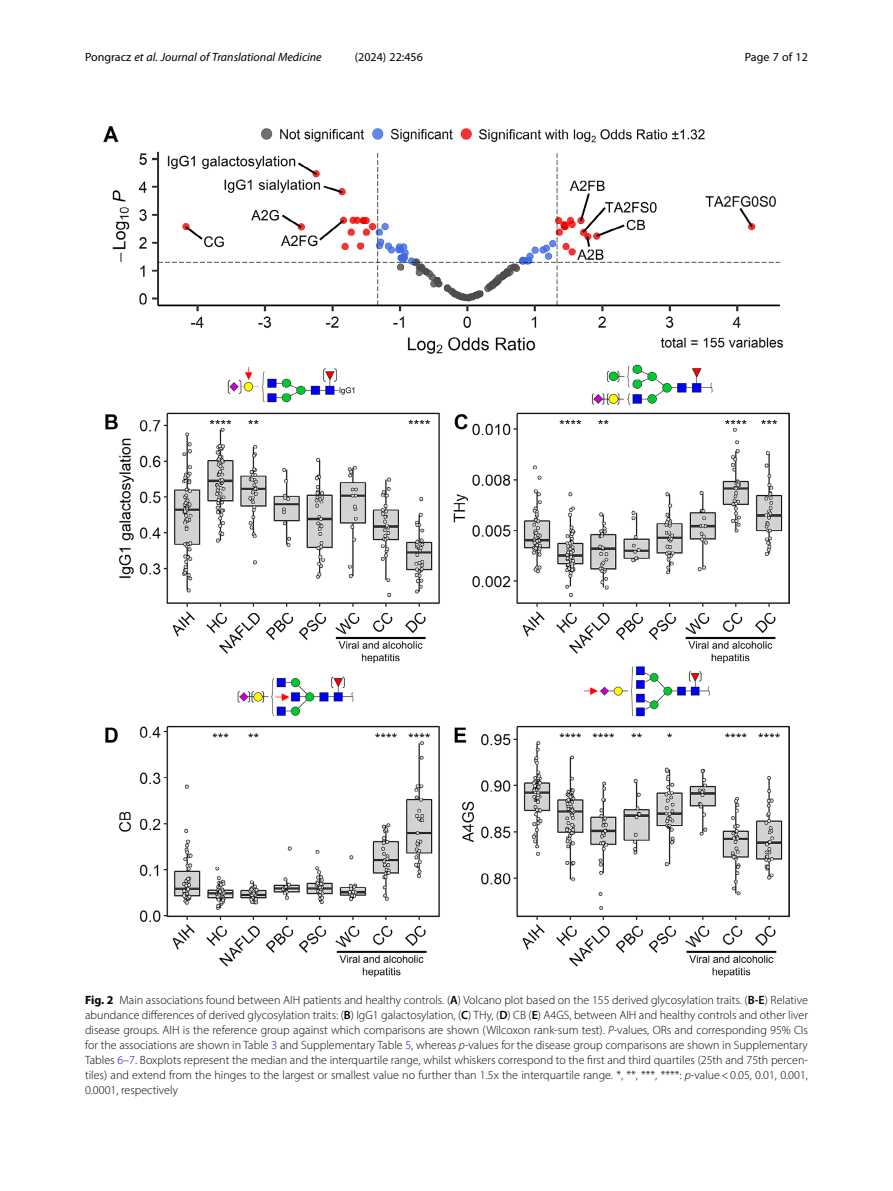
<style>
.page{position:relative;width:893px;height:1191px;background:#fff}
.page>*{position:absolute;margin:0;border:0;box-sizing:border-box;transform-origin:0 0}
.Figure_Caption{font:300 12px/15px "Myriad Pro";color:#000;text-align:justify}
.t1{font:italic 12px "Myriad Pro";color:#000}
.t2{font:12px "Myriad Pro";color:#000}
.s1{font-style:normal}
.s2{font-weight:700}
.s3{font-weight:600}
.s4{font-style:italic}
.s5{color:#00f}
</style>
<div class="page">
<img style="left:103px;top:126px;width:687px;height:850px">
<p class="t1" style="left:85px;top:50px;width:238px"><span class="s1">Pongracz</span> et al. Journal of Translational Medicine</p>
<p class="t2" style="left:355px;top:50px;width:70px">(2024) 22:456</p>
<p class="t2" style="left:745px;top:50px;width:65px">Page 7 of 12</p>
<p class="Figure_Caption" style="left:85px;top:992px;width:724px"><span class="s2">Fig. 2</span> Main associations found between AIH patients and healthy controls. (<span class="s3">A</span>) Volcano plot based on the 155 derived glycosylation traits. (<span class="s3">B-E</span>) Relative abundance differences of derived glycosylation traits: (<span class="s3">B</span>) IgG1 galactosylation, (<span class="s3">C</span>) THy, (<span class="s3">D</span>) CB (<span class="s3">E</span>) A4GS, between AIH and healthy controls and other liver disease groups. AIH is the reference group against which comparisons are shown (Wilcoxon rank-sum test). <span class="s4">P</span>-values, ORs and corresponding 95% CIs for the associations are shown in Table <span class="s5">3</span> and Supplementary Table <span class="s5">5</span>, whereas <span class="s4">p</span>-values for the disease group comparisons are shown in Supplementary Tables <span class="s5">6</span>–<span class="s5">7</span>. Boxplots represent the median and the interquartile range, whilst whiskers correspond to the first and third quartiles (25th and 75th percen&shy;tiles) and extend from the hinges to the largest or smallest value no further than 1.5x the interquartile range. *, **, ***, ****: <span class="s4">p</span>-value&lt;0.05, 0.01, 0.001, 0.0001, respectively</p>
</div>
